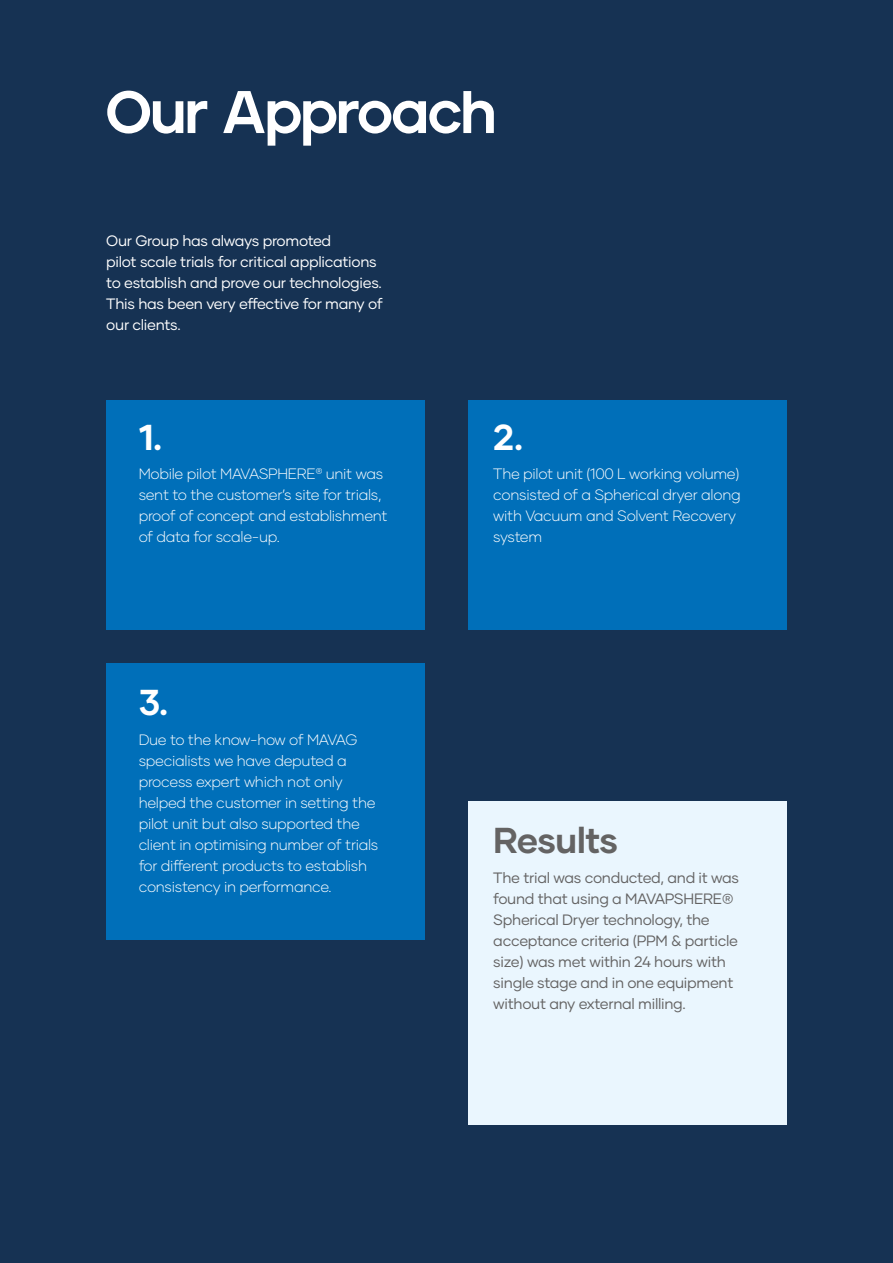
<style>
.page{position:relative;width:893px;height:1263px;background:#163253}
.page>*{position:absolute;margin:0;border:0;box-sizing:border-box;transform-origin:0 0}
.t1{font:60px "Jeko Variable";letter-spacing:-.045em;color:#fff}
.t2{font:700 36px "Gilmer";letter-spacing:-.02em;color:#646363}
.t3{font:700 36px "Gilmer";color:#fff}
.t4{font:300 15px/21px "Gilmer";letter-spacing:-.02em;color:#fff}
.t5{font:15px/21px "Gilmer";letter-spacing:-.02em;color:#646363}
.t6{font:15px/21px "Gilmer";letter-spacing:-.02em;color:#fff}
</style>
<div class="page">
<div style="left:106px;top:400px;width:319px;height:229px;background:#006fb9"></div>
<div style="left:106px;top:663px;width:319px;height:277px;background:#006fb9"></div>
<div style="left:468px;top:400px;width:319px;height:229px;background:#006fb9"></div>
<div style="left:468px;top:802px;width:319px;height:323px;background:#eaf6fe"></div>
<h1 class="t1" style="left:105px;top:75px;width:393px">Our Approach</h1>
<p class="t6" style="left:106px;top:230px;width:278px">Our Group has always promoted<br>pilot scale trials for critical applications to establish and prove our technologies.<br>This has been very effective for many of our clients.</p>
<h2 class="t3" style="left:139px;top:414px;width:25px">1.</h2>
<p class="t4" style="left:139px;top:463px;width:250px">Mobile pilot MAVASPHERE<sup>®</sup> unit was sent to the customer’s site for trials, proof of concept and establishment of data for scale-up.</p>
<h2 class="t3" style="left:139px;top:680px;width:31px">3.</h2>
<p class="t4" style="left:139px;top:729px;width:241px">Due to the know-how of MAVAG specialists we have deputed a process expert which not only helped the customer in setting the pilot unit but also supported the client in optimising number of trials for different products to establish consistency in performance.</p>
<h2 class="t3" style="left:493px;top:414px;width:31px">2.</h2>
<p class="t4" style="left:493px;top:463px;width:249px">The pilot unit (100 L working volume) consisted of a Spherical dryer along with Vacuum and Solvent Recovery system</p>
<h2 class="t2" style="left:493px;top:818px;width:126px">Results</h2>
<p class="t5" style="left:493px;top:867px;width:247px">The trial was conducted, and it was found that using a MAVAPSHERE® Spherical Dryer technology, the acceptance criteria (PPM &amp; particle size) was met within 24 hours with single stage and in one equipment without any external milling.</p>
</div>
